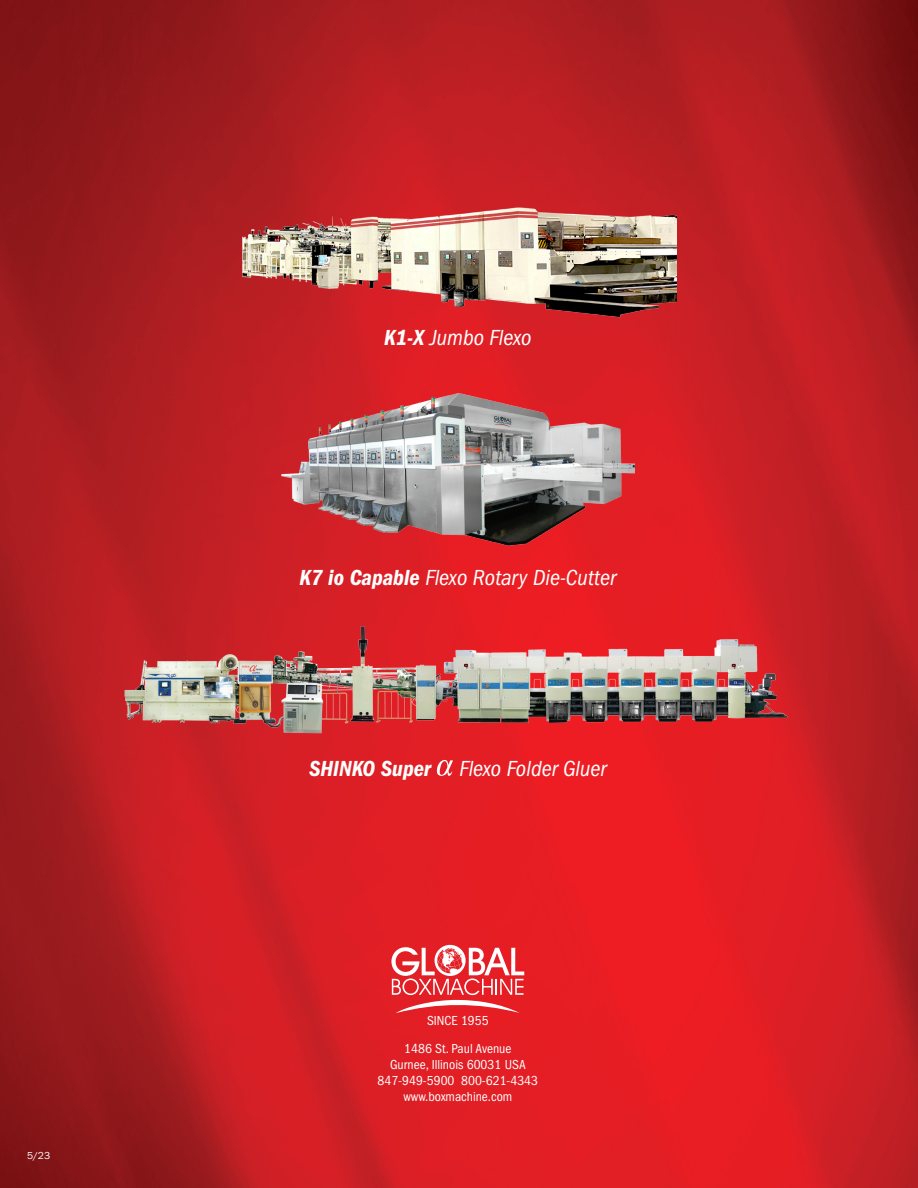
<style>
.page{position:relative;width:918px;height:1188px;background:#fff}
.page>*{position:absolute;margin:0;border:0;box-sizing:border-box;transform-origin:0 0}
.t1{font:italic condensed 22.65px "Franklin Gothic";color:#fff}
.t2{font:condensed 13.5px/16.2px "Franklin Gothic";color:#fff;text-align:center}
.t3{font:10.5px "Franklin Gothic URW Boo";color:#fff}
.s1{font-weight:600}
</style>
<div class="page">
<img style="left:0;top:0;width:918px;height:1188px">
<img style="left:239px;top:207px;width:438px;height:111px">
<img style="left:281px;top:389px;width:354px;height:156px">
<img style="left:107px;top:575px;width:696px;height:174px">
<svg style="left:437px;top:760px;width:16px;height:16px"></svg>
<svg style="left:391px;top:945px;width:133px;height:68px"></svg>
<p class="t3" style="left:27px;top:1149px;width:25px">5/23</p>
<p class="t1" style="left:384px;top:325px;width:149px"><span class="s1">K1-X</span> Jumbo Flexo</p>
<p class="t1" style="left:300px;top:565px;width:318px"><span class="s1">K7 io Capable</span> Flexo Rotary Die-Cutter</p>
<p class="t1" style="left:309px;top:756px;width:299px"><span class="s1">SHINKO Super</span> Flexo Folder Gluer</p>
<p class="t2" style="left:427px;top:1013px;width:63px">SINCE 1955</p>
<p class="t2" style="left:378px;top:1040px;width:162px">1486 St. Paul Avenue<br>Gurnee, Illinois 60031 USA<br>847-949-5900 800-621-4343 www.boxmachine.com</p>
</div>
